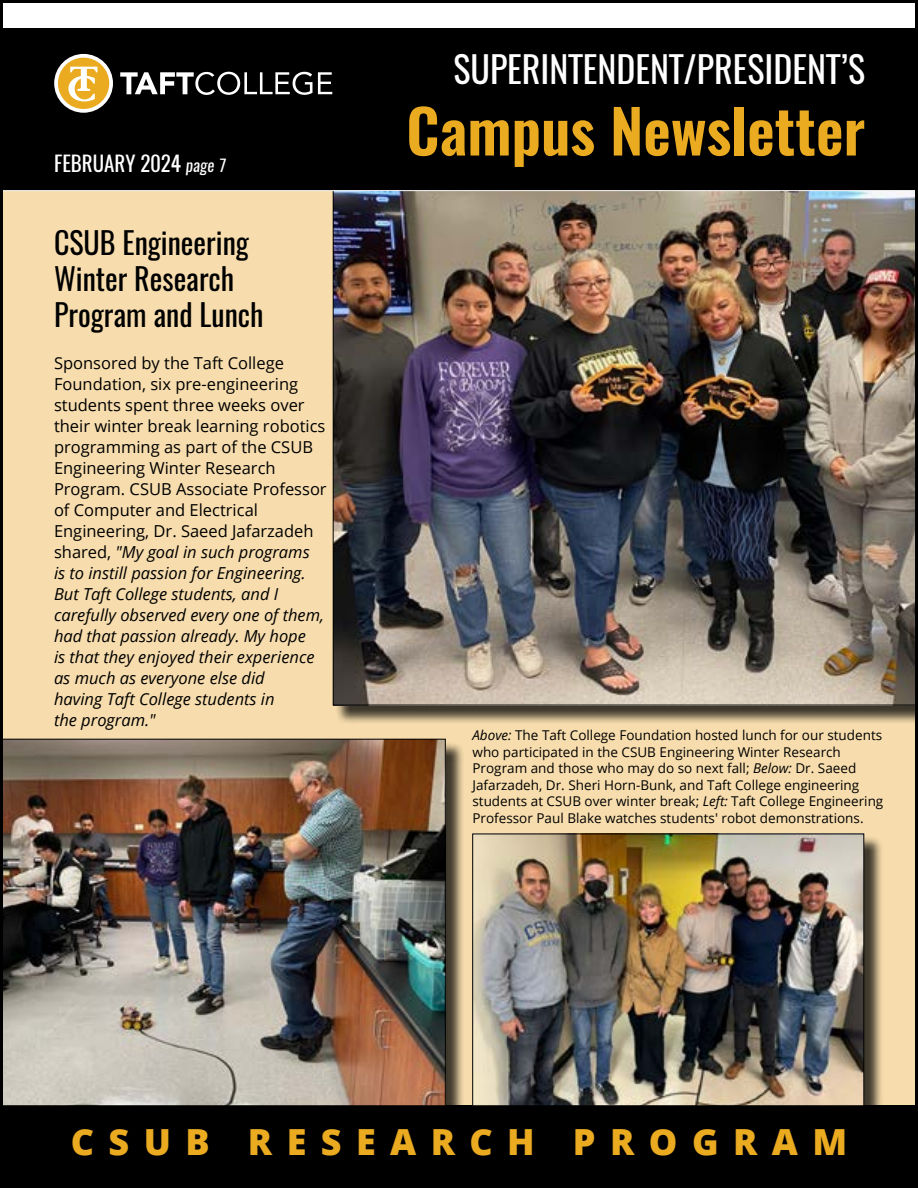
<style>
.page{position:relative;width:918px;height:1188px;background:#fff}
.page>*{position:absolute;margin:0;border:0;box-sizing:border-box;transform-origin:0 0}
.t1{font:600 60px "Oswald";color:#ebab21}
.t2{font:36px "Oswald";color:#fff}
.t3{font:800 36px "Open Sans";letter-spacing:.4em;color:#ebab21}
.t4{font:30px/36px "Oswald";color:#000}
.t5{font:21px "Oswald";color:#fff}
.t6{font:16.5px/21px "Open Sans";color:#000}
.t7{font:13.5px/16.5px "Open Sans";color:#000}
.s1{font-style:italic;font-size:16.5px}
.s2{font-style:italic}
</style>
<div class="page">
<div style="left:0;top:184px;width:918px;height:1004px;background:#f7ddad"></div>
<div style="left:0;top:1106px;width:918px;height:82px;background:#000"></div>
<div style="left:0;top:28px;width:918px;height:162px;background:#000"></div>
<svg style="left:120px;top:72px;width:192px;height:23px"></svg>
<svg style="left:318px;top:72px;width:14px;height:22px"></svg>
<svg style="left:54px;top:54px;width:59px;height:59px"></svg>
<div style="left:336px;top:193px;width:582px;height:531px;background:#000;opacity:.75"></div>
<img style="left:333px;top:191px;width:581px;height:514px">
<hr style="left:0;top:190px;width:918px;height:1px;background:#fff">
<div style="left:475px;top:836px;width:408px;height:288px;background:#000;opacity:.75"></div>
<img style="left:474px;top:836px;width:388px;height:268px">
<div style="left:472px;top:834px;width:392px;height:272px;border:1px solid #000"></div>
<div style="left:0;top:742px;width:464px;height:382px;background:#000;opacity:.75"></div>
<img style="left:4px;top:739px;width:442px;height:367px">
<p class="t5" style="left:54px;top:149px;width:174px">FEBRUARY 2024 <span class="s1">page 7</span></p>
<h3 class="t4" style="left:54px;top:225px;width:211px">CSUB Engineering<br>Winter Research<br>Program and Lunch</h3>
<p class="t6" style="left:54px;top:352px;width:274px">Sponsored by the Taft College<br>Foundation, six pre-engineering students spent three weeks over their winter break learning robotics programming as part of the CSUB<br>Engineering Winter Research<br>Program. CSUB Associate Professor of Computer and Electrical<br>Engineering, Dr. Saeed Jafarzadeh shared, <span class="s2">"My goal in such programs<br>is to instill passion for Engineering.<br>But Taft College students, and I carefully observed every one of them, had that passion already. My hope<br>is that they enjoyed their experience as much as everyone else did<br>having Taft College students in<br>the program."</span></p>
<h2 class="t2" style="left:453px;top:44px;width:413px">SUPERINTENDENT/PRESIDENT’S</h2>
<h1 class="t1" style="left:406px;top:89px;width:460px">Campus Newsletter</h1>
<p class="t7" style="left:472px;top:727px;width:412px"><span class="s2">Above:</span> The Taft College Foundation hosted lunch for our students who participated in the CSUB Engineering Winter Research Program and those who may do so next fall; <span class="s2">Below:</span> Dr. Saeed Jafarzadeh, Dr. Sheri Horn-Bunk, and Taft College engineering students at CSUB over winter break; <span class="s2">Left:</span> Taft College Engineering Professor Paul Blake watches students' robot demonstrations.</p>
<h2 class="t3" style="left:71px;top:1115px;width:778px">CSUB RESEARCH PROGRAM</h2>
</div>
